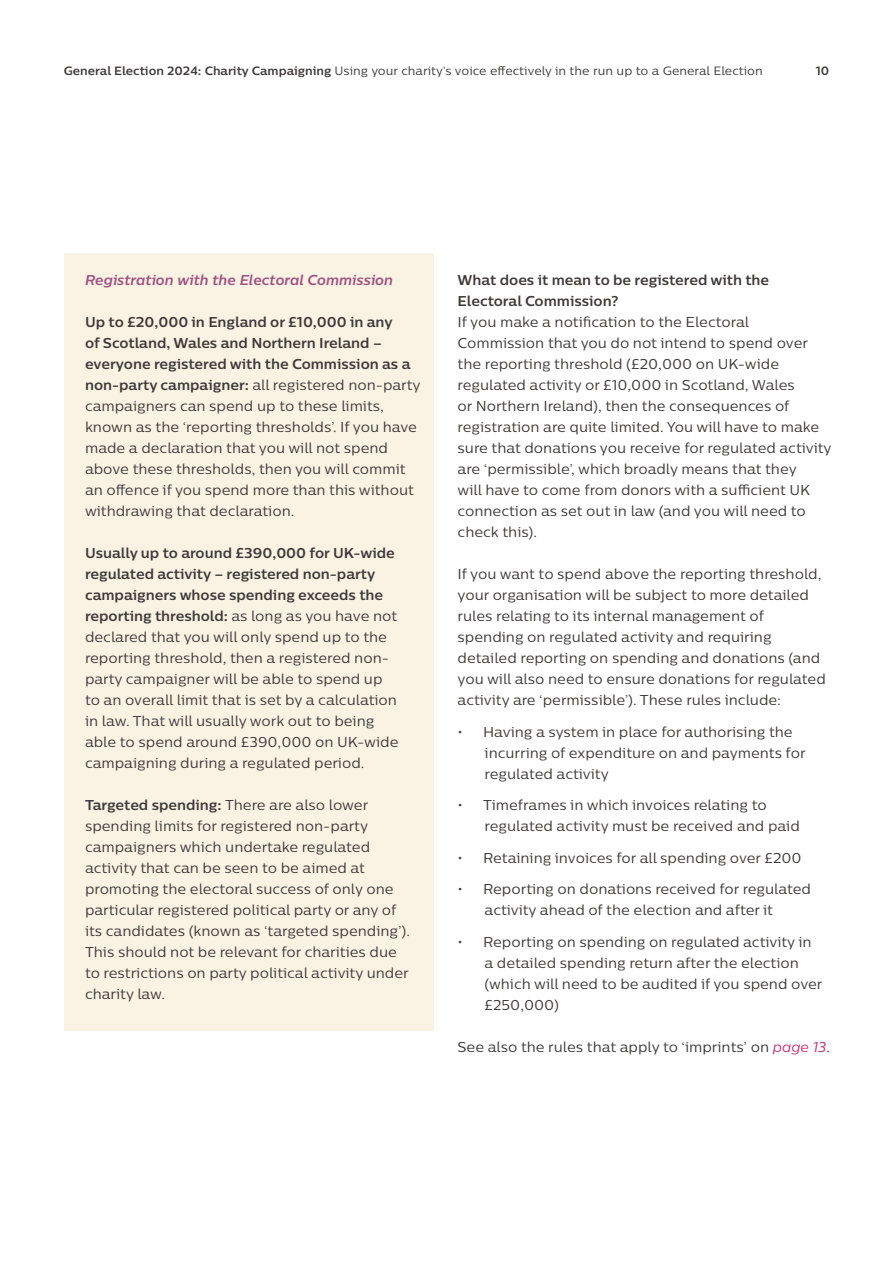
<style>
.page{position:relative;width:893px;height:1263px;background:#fff}
.page>*{position:absolute;margin:0;border:0;box-sizing:border-box;transform-origin:0 0}
.t1{font:14.25px/21px "Centrale Sans";letter-spacing:-.005em;color:#3d3a39}
.t2{font:700 14.25px/21px "Centrale Sans";letter-spacing:-.005em;color:#3d3a39}
.t3{font:italic 700 14.25px "Centrale Sans";letter-spacing:-.005em;color:#9e5283}
.t4{font:12px "Centrale Sans";color:#3d3a39}
.t5{font:700 12px "Centrale Sans";color:#3d3a39}
.s1{font-weight:700}
.s2{font-style:italic;color:#c53875}
</style>
<div class="page">
<div style="left:64px;top:253px;width:370px;height:778px;background:#faf3e4"></div>
<p class="t4" style="left:64px;top:63px;width:701px"><span class="s1">General Election 2024: Charity Campaigning</span> Using your charity’s voice effectively in the run up to a General Election</p>
<p class="t5" style="left:816px;top:63px;width:15px">10</p>
<p class="t3" style="left:85px;top:271px;width:310px">Registration with the Electoral Commission</p>
<p class="t1" style="left:85px;top:311px;width:337px"><span class="s1">Up to £20,000 in England or £10,000 in any<br>of Scotland, Wales and Northern Ireland – everyone registered with the Commission as a non-party campaigner:</span> all registered non-party campaigners can spend up to these limits, known as the ‘reporting thresholds’. If you have made a declaration that you will not spend above these thresholds, then you will commit an offence if you spend more than this without withdrawing that declaration.</p>
<p class="t1" style="left:85px;top:542px;width:315px"><span class="s1">Usually up to around £390,000 for UK-wide regulated activity – registered non-party campaigners whose spending exceeds the reporting threshold:</span> as long as you have not declared that you will only spend up to the reporting threshold, then a registered non&shy;party campaigner will be able to spend up to an overall limit that is set by a calculation in law. That will usually work out to being able to spend around £390,000 on UK-wide campaigning during a regulated period.</p>
<p class="t1" style="left:85px;top:794px;width:327px"><span class="s1">Targeted spending:</span> There are also lower spending limits for registered non-party campaigners which undertake regulated activity that can be seen to be aimed at promoting the electoral success of only one particular registered political party or any of its candidates (known as ‘targeted spending’).<br>This should not be relevant for charities due to restrictions on party political activity under charity law.</p>
<p class="t2" style="left:458px;top:269px;width:313px">What does it mean to be registered with the<br>Electoral Commission?</p>
<p class="t1" style="left:458px;top:311px;width:375px">If you make a notification to the Electoral Commission that you do not intend to spend over the reporting threshold (£20,000 on UK-wide regulated activity or £10,000 in Scotland, Wales<br>or Northern Ireland), then the consequences of registration are quite limited. You will have to make sure that donations you receive for regulated activity are ‘permissible’, which broadly means that they<br>will have to come from donors with a sufficient UK connection as set out in law (and you will need to check this).</p>
<p class="t1" style="left:458px;top:563px;width:370px">If you want to spend above the reporting threshold, your organisation will be subject to more detailed rules relating to its internal management of spending on regulated activity and requiring detailed reporting on spending and donations (and you will also need to ensure donations for regulated activity are ‘permissible’). These rules include:</p>
<p class="t1" style="left:485px;top:721px;width:322px;text-indent:-27px">• Having a system in place for authorising the incurring of expenditure on and payments for regulated activity</p>
<p class="t1" style="left:485px;top:794px;width:317px;text-indent:-27px">• Timeframes in which invoices relating to regulated activity must be received and paid</p>
<p class="t1" style="left:458px;top:847px;width:346px">• Retaining invoices for all spending over £200</p>
<p class="t1" style="left:485px;top:878px;width:328px;text-indent:-27px">• Reporting on donations received for regulated activity ahead of the election and after it</p>
<p class="t1" style="left:485px;top:931px;width:339px;text-indent:-27px">• Reporting on spending on regulated activity in a detailed spending return after the election (which will need to be audited if you spend over £250,000)</p>
<p class="t1" style="left:458px;top:1036px;width:374px">See also the rules that apply to ‘imprints’ on <span class="s2">page 13</span>.</p>
</div>
